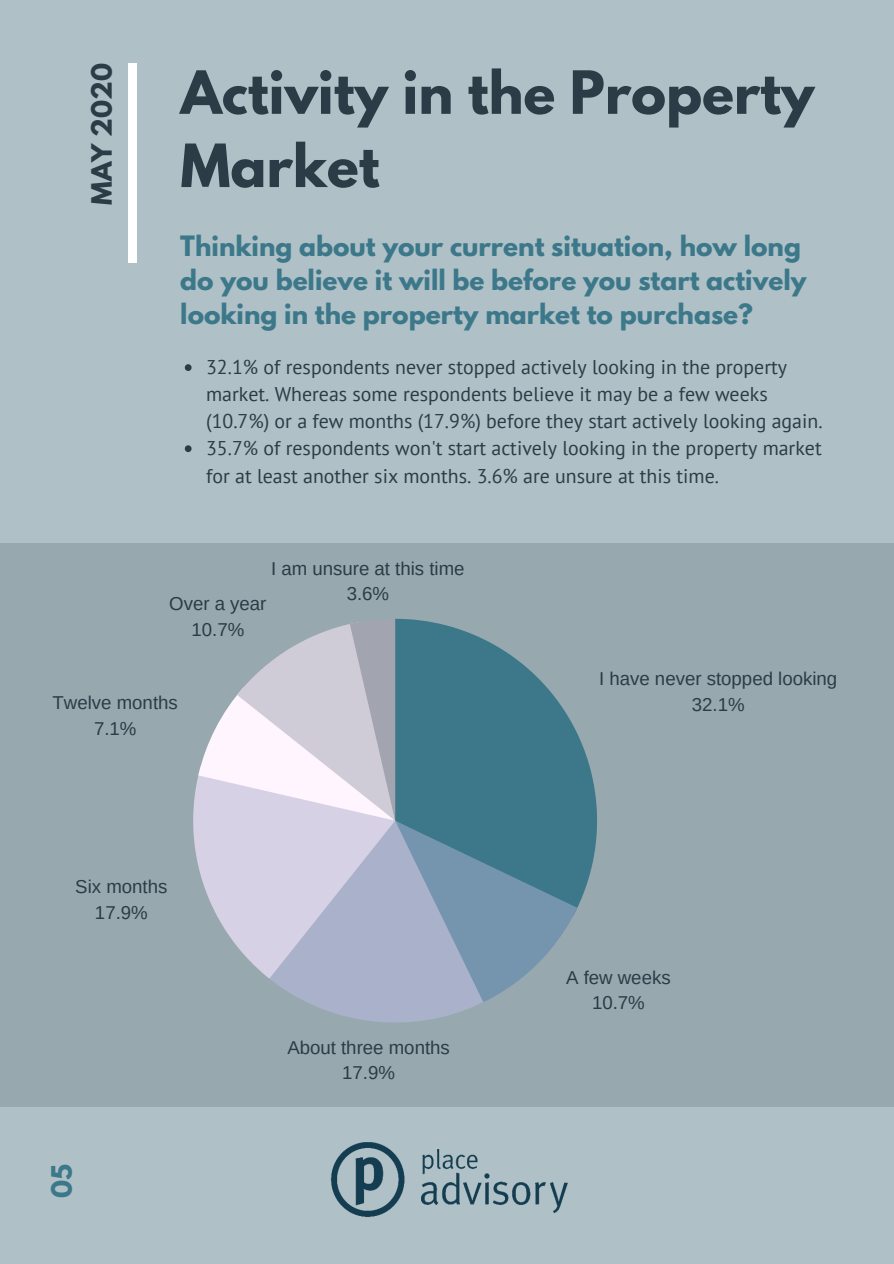
<style>
.page{position:relative;width:894px;height:1264px;background:#fff}
.page>*{position:absolute;margin:0;border:0;box-sizing:border-box;transform-origin:0 0}
.t1{font:700 52.8px/73.2px "League Spartan";color:#2b3c46}
.t2{font:700 24.9px/33.8px "League Spartan";color:#3c788a}
.t3{font:700 24.9px "League Spartan";color:#2b3c46}
.t4{font:19.8px/27px "PT Sans";color:#2b3c46}
.t5{font:18.6px/25.7px "Arimo";color:#2b3c46;text-align:center}
</style>
<div class="page">
<div style="left:0;top:0;width:893px;height:1263px;background:#afc1c6"></div>
<div style="left:128px;top:63px;width:9px;height:199px;background:#fff"></div>
<svg style="left:185px;top:364px;width:6px;height:7px"></svg>
<svg style="left:185px;top:445px;width:6px;height:7px"></svg>
<div style="left:0;top:543px;width:893px;height:563px;background:#97a9af"></div>
<svg style="left:577px;top:733px;width:20px;height:175px;fill:#3c788a"></svg>
<svg style="left:193px;top:619px;width:384px;height:403px"></svg>
<img style="left:330px;top:1142px;width:238px;height:75px">
<p class="t3" style="left:89px;top:205px;width:143px;rotate:-90deg">MAY 2020</p>
<h1 class="t1" style="left:180px;top:63px;width:635px">Activity in the Property<br>Market</h1>
<p class="t2" style="left:180px;top:233px;width:627px">Thinking about your current situation, how long do you believe it will be before you start actively looking in the property market to purchase?</p>
<p class="t4" style="left:206px;top:353px;width:617px">32.1% of respondents never stopped actively looking in the property market. Whereas some respondents believe it may be a few weeks (10.7%) or a few months (17.9%) before they start actively looking again.<br>35.7% of respondents won't start actively looking in the property market for at least another six months. 3.6% are unsure at this time.</p>
<p class="t5" style="left:271px;top:555px;width:195px">I am unsure at this time<br>3.6%</p>
<p class="t5" style="left:169px;top:591px;width:99px">Over a year<br>10.7%</p>
<p class="t5" style="left:53px;top:690px;width:127px">Twelve months<br>7.1%</p>
<p class="t5" style="left:75px;top:874px;width:94px">Six months<br>17.9%</p>
<p class="t2" style="left:48px;top:1198px;width:35px;rotate:-90deg">05</p>
<p class="t5" style="left:287px;top:1034px;width:164px">About three months<br>17.9%</p>
<p class="t5" style="left:599px;top:666px;width:239px">I have never stopped looking<br>32.1%</p>
<p class="t5" style="left:566px;top:964px;width:106px">A few weeks<br>10.7%</p>
</div>
